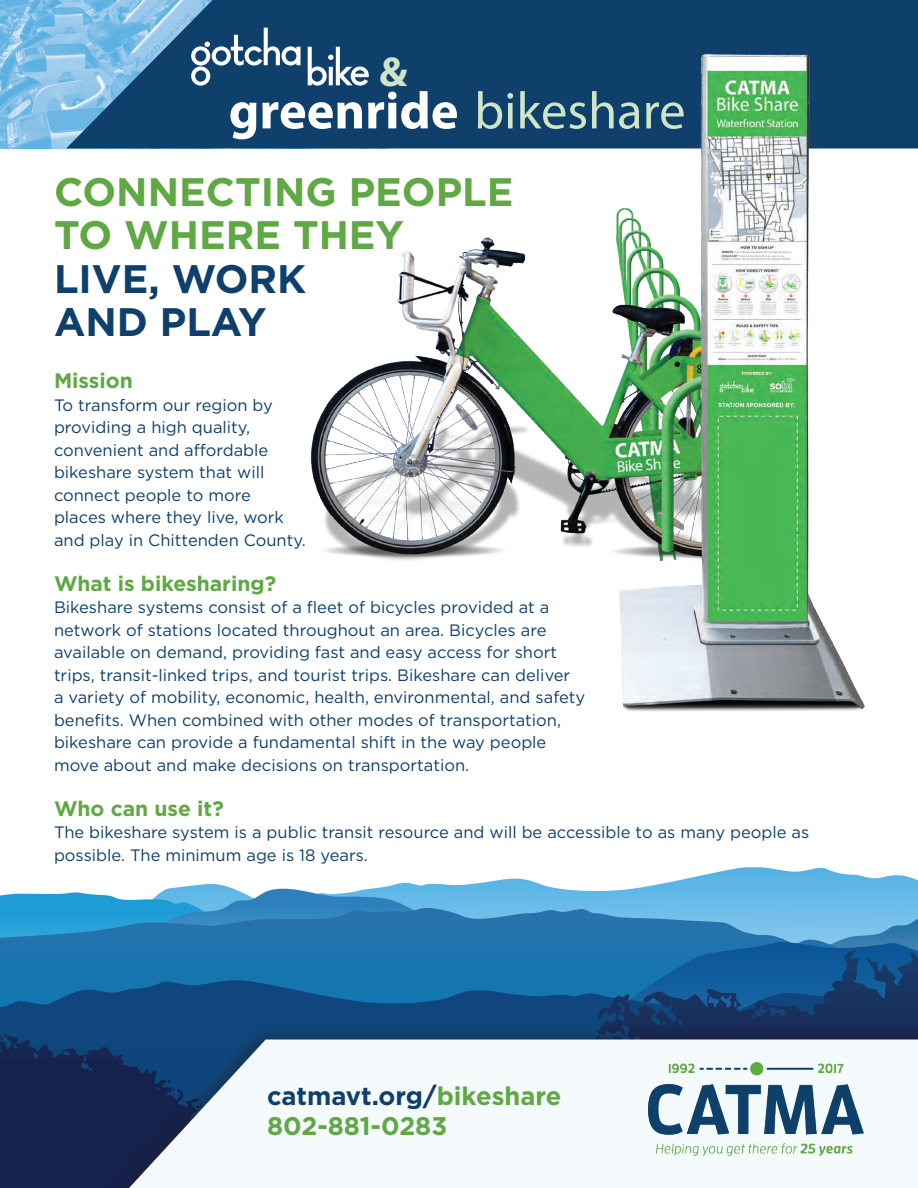
<style>
.page{position:relative;width:918px;height:1188px;background:#fff}
.page>*{position:absolute;margin:0;border:0;box-sizing:border-box;transform-origin:0 0}
.t1{font:700 52.5px "Myriad Pro";color:#fff}
.t2{font:700 42px "Myriad Pro";color:#cfe5c7}
.t3{font:700 39.75px/43.5px "Gotham";color:#5fa844}
.t4{font:700 39.75px/43.5px "Gotham";color:#0e406b}
.t5{font:700 25.5px/30px "Gotham";color:#5fa844}
.t6{font:700 21px "Gotham";color:#5fa844}
.t7{font:16.5px/22.5px "Gotham";color:#0e406b}
.s1{font-weight:400;color:#cfe5c7}
.s2{color:#0e406b}
</style>
<div class="page">
<svg style="left:167px;top:867px;width:751px;height:52px"></svg>
<svg style="left:0;top:889px;width:425px;height:19px"></svg>
<svg style="left:0;top:908px;width:882px;height:71px;background:#277fb7"></svg>
<svg style="left:0;top:979px;width:594px;height:199px;background:#124478"></svg>
<svg style="left:594px;top:919px;width:324px;height:104px;background:#216097"></svg>
<img style="left:0;top:0;width:66px;height:148px">
<svg style="left:66px;top:0;width:852px;height:148px;background:#336791"></svg>
<div style="left:98px;top:1023px;width:820px;height:165px;background:#231f20;opacity:.45"></div>
<svg style="left:129px;top:1040px;width:789px;height:148px;fill:#f5fafd"></svg>
<img style="left:307px;top:7px;width:594px;height:704px">
<svg style="left:308px;top:47px;width:61px;height:39px"></svg>
<svg style="left:191px;top:28px;width:110px;height:58px"></svg>
<img style="left:648px;top:1063px;width:216px;height:92px">
<h2 class="t2" style="left:379px;top:44px;width:30px">&amp;</h2>
<h1 class="t1" style="left:229px;top:76px;width:458px">greenride <span class="s1">bikeshare</span></h1>
<h3 class="t3" style="left:54px;top:170px;width:461px">CONNECTING PEOPLE<br>TO WHERE THEY</h3>
<h3 class="t4" style="left:54px;top:257px;width:254px">LIVE, WORK<br>AND PLAY</h3>
<p class="t6" style="left:54px;top:367px;width:80px">Mission</p>
<p class="t7" style="left:54px;top:393px;width:253px">To transform our region by providing a high quality, convenient and affordable bikeshare system that will connect people to more places where they live, work and play in Chittenden County.</p>
<p class="t6" style="left:54px;top:569px;width:224px">What is bikesharing?</p>
<p class="t7" style="left:54px;top:596px;width:533px">Bikeshare systems consist of a fleet of bicycles provided at a network of stations located throughout an area. Bicycles are available on demand, providing fast and easy access for short trips, transit-linked trips, and tourist trips. Bikeshare can deliver<br>a variety of mobility, economic, health, environmental, and safety benefits. When combined with other modes of transportation, bikeshare can provide a fundamental shift in the way people move about and make decisions on transportation.</p>
<p class="t6" style="left:54px;top:794px;width:171px">Who can use it?</p>
<p class="t7" style="left:54px;top:821px;width:757px">The bikeshare system is a public transit resource and will be accessible to as many people as possible. The minimum age is 18 years.</p>
<h3 class="t5" style="left:267px;top:1080px;width:296px"><span class="s2">catmavt.org/</span>bikeshare<br>802-881-0283</h3>
</div>
